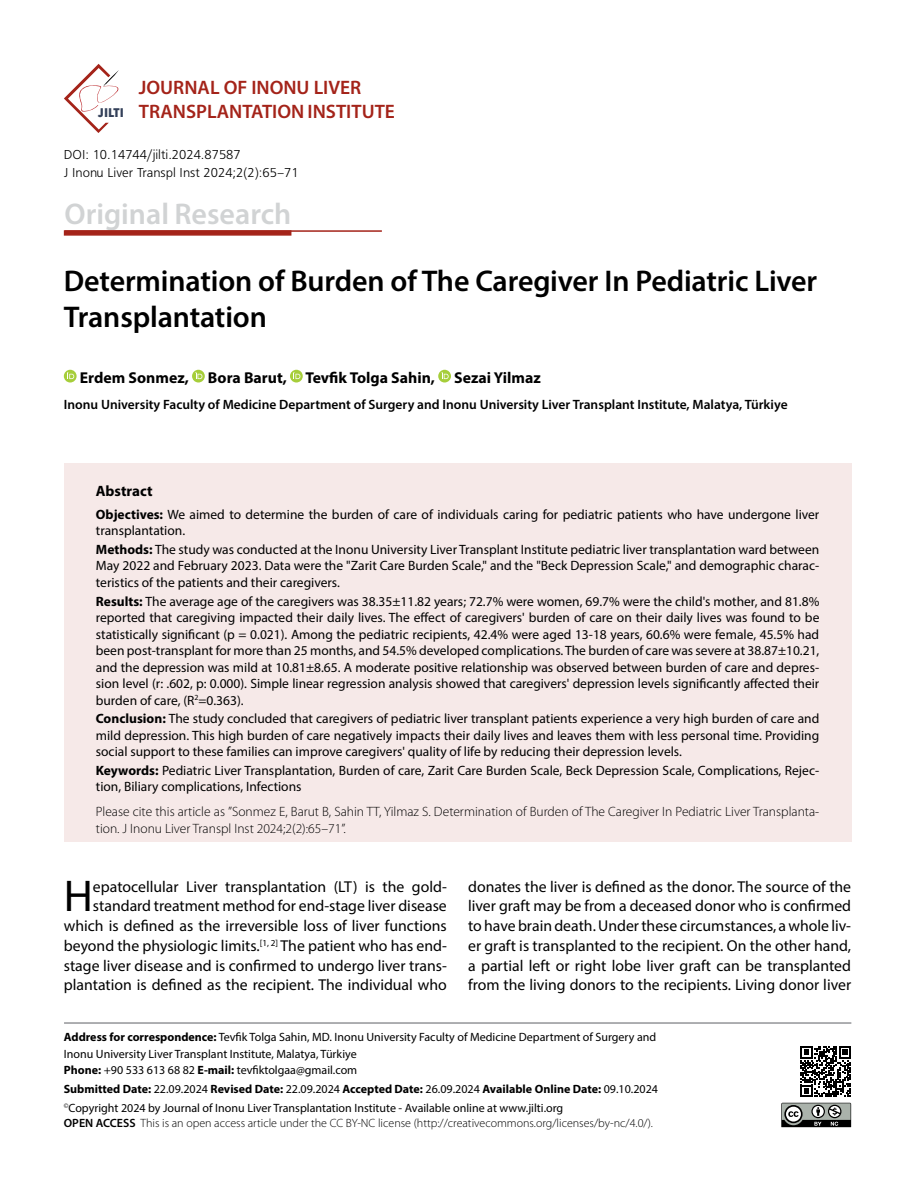
<style>
.page{position:relative;width:915px;height:1191px;background:#fff}
.page>*{position:absolute;margin:0;border:0;box-sizing:border-box;transform-origin:0 0}
.t1{font:44.7px "Myriad Pro";color:#000}
.t2{font:600 30px/36px "Myriad Pro";letter-spacing:-.005em;color:#000}
.t3{font:600 30px "Myriad Pro";color:#d1d3d4}
.t4{font:600 19.5px/24px "Myriad Pro";color:#a42319;text-align:center}
.t5{font:15.75px/19.6px "Myriad Pro";color:#000;text-align:right}
.t6{font:700 15.75px "Myriad Pro";color:#000}
.t7{font:700 15px "Myriad Pro";color:#000}
.t8{font:13.5px/16.5px "Myriad Pro";color:#000;text-align:justify}
.t9{font:300 13.5px/16.5px "Myriad Pro";color:#000}
.t10{font:600 13.5px "Myriad Pro";color:#000}
.t11{font:13.5px/18px "Frugal Normal Tr";color:#000}
.t12{font:12px/16.5px "Myriad Pro";color:#000}
.t13{font:300 12px "Myriad Pro";color:#000}
.s1{font-family:"Futura Cyrillic";font-weight:700;font-size:13.2px;color:#334059}
.s2{font-weight:700}
.s3{font-weight:600}
</style>
<div class="page">
<div style="left:64px;top:464px;width:787px;height:378px;background:#f6e9e8"></div>
<svg style="left:64px;top:370px;width:13px;height:12px"></svg>
<svg style="left:67px;top:372px;width:7px;height:7px"></svg>
<svg style="left:192px;top:370px;width:13px;height:12px"></svg>
<svg style="left:195px;top:372px;width:7px;height:7px"></svg>
<div style="left:290px;top:370px;width:12px;height:12px;background:#a6ce3a;border-radius:50%"></div>
<svg style="left:293px;top:372px;width:7px;height:7px"></svg>
<svg style="left:438px;top:370px;width:13px;height:12px"></svg>
<svg style="left:441px;top:372px;width:7px;height:7px"></svg>
<hr style="left:64px;top:1022px;width:787px;height:1px;background:#939598">
<svg style="left:781px;top:1046px;width:71px;height:82px"></svg>
<hr style="left:65px;top:230px;width:317px;height:2px;background:#a42319">
<svg style="left:64px;top:230px;width:227px;height:6px"></svg>
<svg style="left:64px;top:64px;width:55px;height:69px"></svg>
<h3 class="t4" style="left:98px;top:75px;width:298px">JOURNAL OF INONU LIVER<br><span class="s1">JILTI</span> TRANSPLANTATION INSTITUTE</h3>
<p class="t11" style="left:64px;top:145px;width:236px">DOI: 10.14744/jilti.2024.87587<br>J Inonu Liver Transpl Inst 2024;2(2):65–71</p>
<h2 class="t3" style="left:65px;top:194px;width:228px">Original Research</h2>
<h2 class="t2" style="left:64px;top:262px;width:754px">Determination of Burden of The Caregiver In Pediatric Liver<br>Transplantation</h2>
<p class="t6" style="left:80px;top:367px;width:462px">Erdem Sonmez, Bora Barut, Tevfik Tolga Sahin, Sezai Yilmaz</p>
<p class="t10" style="left:64px;top:396px;width:725px">Inonu University Faculty of Medicine Department of Surgery and Inonu University Liver Transplant Institute, Malatya, Türkiye</p>
<p class="t7" style="left:96px;top:481px;width:58px">Abstract</p>
<p class="t8" style="left:96px;top:506px;width:724px"><span class="s2">Objectives:</span> We aimed to determine the burden of care of individuals caring for pediatric patients who have undergone liver transplantation.</p>
<p class="t8" style="left:96px;top:541px;width:724px"><span class="s2">Methods:</span> The study was conducted at the Inonu University Liver Transplant Institute pediatric liver transplantation ward between May 2022 and February 2023. Data were the "Zarit Care Burden Scale," and the "Beck Depression Scale," and demographic charac&shy;teristics of the patients and their caregivers.</p>
<p class="t8" style="left:96px;top:592px;width:724px"><span class="s2">Results:</span> The average age of the caregivers was 38.35±11.82 years; 72.7% were women, 69.7% were the child's mother, and 81.8% reported that caregiving impacted their daily lives. The effect of caregivers' burden of care on their daily lives was found to be statistically significant (p = 0.021). Among the pediatric recipients, 42.4% were aged 13-18 years, 60.6% were female, 45.5% had been post-transplant for more than 25 months, and 54.5% developed complications. The burden of care was severe at 38.87±10.21, and the depression was mild at 10.81±8.65. A moderate positive relationship was observed between burden of care and depres&shy;sion level (r: .602, p: 0.000). Simple linear regression analysis showed that caregivers' depression levels significantly affected their burden of care, (R<sup>2</sup>=0.363).</p>
<p class="t8" style="left:96px;top:710px;width:724px"><span class="s2">Conclusion:</span> The study concluded that caregivers of pediatric liver transplant patients experience a very high burden of care and mild depression. This high burden of care negatively impacts their daily lives and leaves them with less personal time. Providing social support to these families can improve caregivers' quality of life by reducing their depression levels.</p>
<p class="t8" style="left:96px;top:762px;width:724px"><span class="s2">Keywords:</span> Pediatric Liver Transplantation, Burden of care, Zarit Care Burden Scale, Beck Depression Scale, Complications, Rejec&shy;tion, Biliary complications, Infections</p>
<p class="t9" style="left:96px;top:804px;width:724px">Please cite this article as ”Sonmez E, Barut B, Sahin TT, Yilmaz S. Determination of Burden of The Caregiver In Pediatric Liver Transplanta&shy;tion. J Inonu Liver Transpl Inst 2024;2(2):65–71”.</p>
<p class="t5" style="left:64px;top:876px;width:384px">epatocellular Liver transplantation (LT) is the gold&shy;standard treatment method for end-stage liver disease which is defined as the irreversible loss of liver functions beyond the physiologic limits.<sup>[1,</sup> <sup>2]</sup> The patient who has end&shy;stage liver disease and is confirmed to undergo liver trans&shy;plantation is defined as the recipient. The individual who</p>
<p class="t5" style="left:468px;top:876px;width:384px;text-align:justify">donates the liver is defined as the donor. The source of the liver graft may be from a deceased donor who is confirmed to have brain death. Under these circumstances, a whole liv&shy;er graft is transplanted to the recipient. On the other hand, a partial left or right lobe liver graft can be transplanted from the living donors to the recipients. Living donor liver</p>
<h1 class="t1" style="left:64px;top:868px;width:31px">H</h1>
<p class="t12" style="left:64px;top:1028px;width:593px"><span class="s2">Address for correspondence:</span> Tevfik Tolga Sahin, MD. Inonu University Faculty of Medicine Department of Surgery and<br>Inonu University Liver Transplant Institute, Malatya, Türkiye<br><span class="s2">Phone:</span> +90 533 613 68 82 <span class="s2">E-mail:</span> tevfiktolgaa@gmail.com</p>
<p class="t12" style="left:64px;top:1079px;width:595px;line-height:18.6px"><span class="s2">Submitted Date:</span> 22.09.2024 <span class="s2">Revised Date:</span> 22.09.2024 <span class="s2">Accepted Date:</span> 26.09.2024 <span class="s2">Available Online Date:</span> 09.10.2024 <sup>©</sup>Copyright 2024 by Journal of Inonu Liver Transplantation Institute - Available online at www.jilti.org</p>
<p class="t13" style="left:64px;top:1116px;width:590px"><span class="s3">OPEN ACCESS</span> This is an open access article under the CC BY-NC license (http://creativecommons.org/licenses/by-nc/4.0/).</p>
</div>
